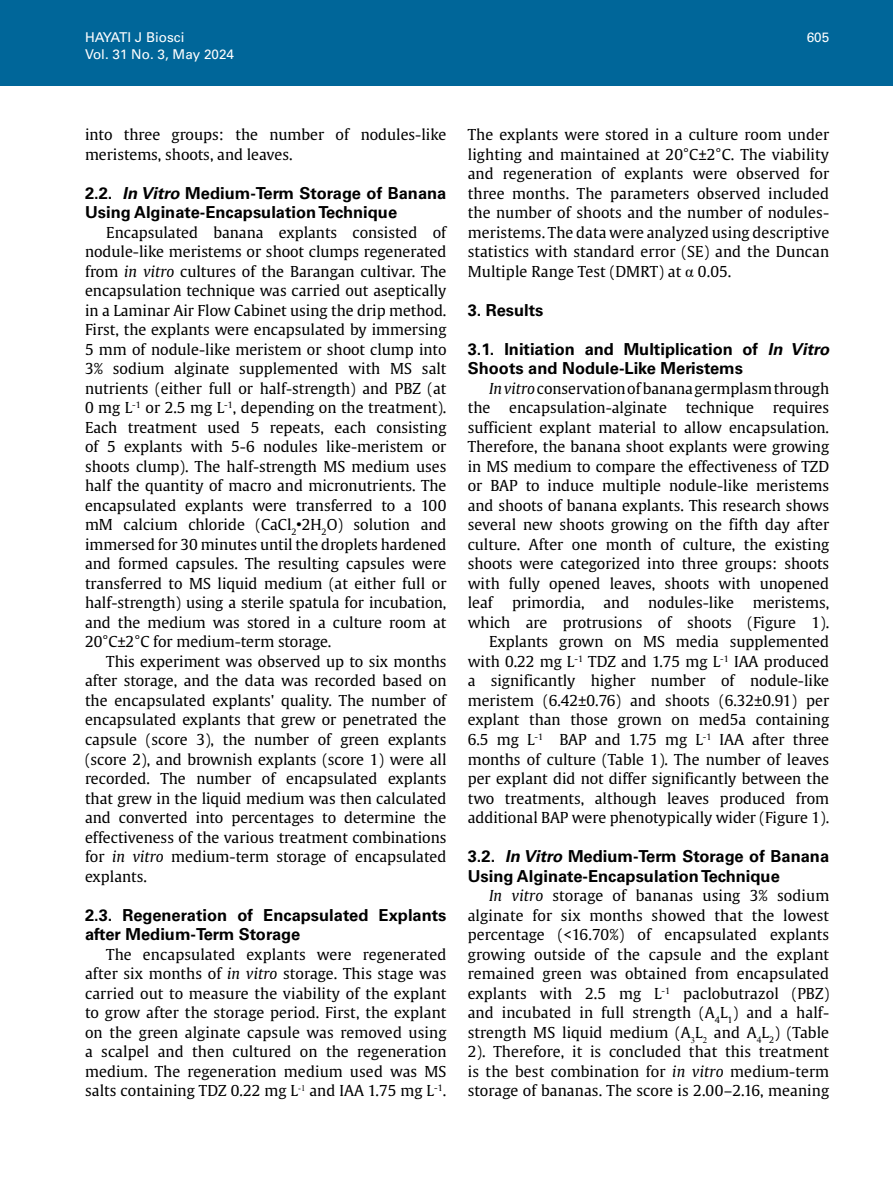
<style>
.page{position:relative;width:893px;height:1191px;background:#fff}
.page>*{position:absolute;margin:0;border:0;box-sizing:border-box;transform-origin:0 0}
.t1{font:700 16.5px/19.5px "Univers LT Std";color:#000}
.t2{font:15px/19.5px "Gulliver";color:#000;text-align:justify}
.t3{font:13.5px "Univers LT Std";color:#fff}
.s1{font-style:italic}
.s2{font-family:"Times New Roman";font-size:16.5px}
</style>
<div class="page">
<div style="left:0;top:0;width:893px;height:85px;background:#069"></div>
<p class="t3" style="left:85px;top:30px;width:101px">HAYATI J Biosci</p>
<p class="t3" style="left:807px;top:30px;width:24px">605</p>
<p class="t3" style="left:85px;top:46px;width:151px">Vol. 31 No. 3, May 2024</p>
<p class="t2" style="left:85px;top:125px;width:363px">into three groups: the number of nodules-like meristems, shoots, and leaves.</p>
<p class="t1" style="left:85px;top:183px;width:363px">2.2. <span class="s1">In Vitro</span> Medium-Term Storage of Banana<br>Using Alginate-Encapsulation Technique</p>
<p class="t2" style="left:85px;top:222px;width:363px;text-indent:21px">Encapsulated banana explants consisted of nodule-like meristems or shoot clumps regenerated from <span class="s1">in vitro</span> cultures of the Barangan cultivar. The encapsulation technique was carried out aseptically in a Laminar Air Flow Cabinet using the drip method.<br>First, the explants were encapsulated by immersing 5 mm of nodule-like meristem or shoot clump into 3% sodium alginate supplemented with MS salt nutrients (either full or half-strength) and PBZ (at 0 mg L<sup>-1</sup> or 2.5 mg L<sup>-1</sup>, depending on the treatment).<br>Each treatment used 5 repeats, each consisting of 5 explants with 5-6 nodules like-meristem or shoots clump). The half-strength MS medium uses half the quantity of macro and micronutrients. The encapsulated explants were transferred to a 100 mM calcium chloride (CaCl<sub>2</sub>•2H<sub>2</sub>O) solution and immersed for 30 minutes until the droplets hardened and formed capsules. The resulting capsules were transferred to MS liquid medium (at either full or half-strength) using a sterile spatula for incubation, and the medium was stored in a culture room at 20°C±2°C for medium-term storage.</p>
<p class="t2" style="left:85px;top:651px;width:363px;text-indent:21px">This experiment was observed up to six months after storage, and the data was recorded based on the encapsulated explants' quality. The number of encapsulated explants that grew or penetrated the capsule (score 3), the number of green explants (score 2), and brownish explants (score 1) were all recorded. The number of encapsulated explants that grew in the liquid medium was then calculated and converted into percentages to determine the effectiveness of the various treatment combinations for <span class="s1">in vitro</span> medium-term storage of encapsulated explants.</p>
<p class="t1" style="left:85px;top:905px;width:363px">2.3. Regeneration of Encapsulated Explants after Medium-Term Storage</p>
<p class="t2" style="left:85px;top:944px;width:363px;text-indent:21px">The encapsulated explants were regenerated after six months of <span class="s1">in vitro</span> storage. This stage was carried out to measure the viability of the explant to grow after the storage period. First, the explant on the green alginate capsule was removed using a scalpel and then cultured on the regeneration medium. The regeneration medium used was MS salts containing TDZ 0.22 mg L<sup>-1</sup> and IAA 1.75 mg L<sup>-1</sup>.</p>
<p class="t2" style="left:468px;top:125px;width:363px">The explants were stored in a culture room under lighting and maintained at 20°C±2°C. The viability and regeneration of explants were observed for three months. The parameters observed included the number of shoots and the number of nodules&shy;meristems. The data were analyzed using descriptive statistics with standard error (SE) and the Duncan Multiple Range Test (DMRT) at <span class="s2">α</span> 0.05.</p>
<p class="t1" style="left:468px;top:300px;width:77px">3. Results</p>
<p class="t1" style="left:468px;top:339px;width:367px">3.1. Initiation and Multiplication of <span class="s1">In Vitro<br></span>Shoots and Nodule-Like Meristems</p>
<p class="t2" style="left:468px;top:378px;width:363px;text-indent:21px"><span class="s1">In vitro</span> conservation of banana germplasm through the</p>
<p class="t2" style="left:509px;top:398px;width:159px">encapsulation-alginate</p>
<p class="t2" style="left:686px;top:398px;width:70px">technique</p>
<p class="t2" style="left:468px;top:398px;width:363px;text-indent:305px">requires sufficient explant material to allow encapsulation.<br>Therefore, the banana shoot explants were growing in MS medium to compare the effectiveness of TZD or BAP to induce multiple nodule-like meristems and shoots of banana explants. This research shows several new shoots growing on the fifth day after culture. After one month of culture, the existing shoots were categorized into three groups: shoots with fully opened leaves, shoots with unopened leaf</p>
<p class="t2" style="left:512px;top:593px;width:74px">primordia,</p>
<p class="t2" style="left:603px;top:593px;width:27px">and</p>
<p class="t2" style="left:648px;top:593px;width:87px">nodules-like</p>
<p class="t2" style="left:468px;top:593px;width:363px;text-align:right">meristems,<br>which are protrusions of shoots (Figure 1).<br>Explants grown on MS media supplemented with 0.22 mg L<sup>-1</sup> TDZ and 1.75 mg L<sup>-1</sup> IAA produced a significantly higher number of nodule-like meristem (6.42±0.76) and shoots (6.32±0.91) per explant than those grown on med5a containing 6.5 mg L<sup>-1</sup> BAP and 1.75 mg L<sup>-1</sup> IAA after three months of culture (Table 1). The number of leaves per explant did not differ significantly between the two treatments, although leaves produced from additional BAP were phenotypically wider (Figure 1).</p>
<p class="t1" style="left:468px;top:846px;width:363px">3.2. <span class="s1">In Vitro</span> Medium-Term Storage of Banana<br>Using Alginate-Encapsulation Technique</p>
<p class="t2" style="left:468px;top:885px;width:363px;text-indent:21px"><span class="s1">In vitro</span> storage of bananas using 3% sodium alginate for six months showed that the lowest percentage (&lt;16.70%) of encapsulated explants growing outside of the capsule and the explant remained green was obtained from encapsulated explants with 2.5 mg L<sup>-1</sup> paclobutrazol (PBZ) and incubated in full strength (A<sub>4</sub>L<sub>1</sub>) and a half&shy;strength MS liquid medium (A<sub>3</sub>L<sub>2</sub> and A<sub>4</sub>L<sub>2</sub>) (Table 2). Therefore, it is concluded that this treatment is the best combination for <span class="s1">in vitro</span> medium-term storage of bananas. The score is 2.00–2.16, meaning</p>
</div>
